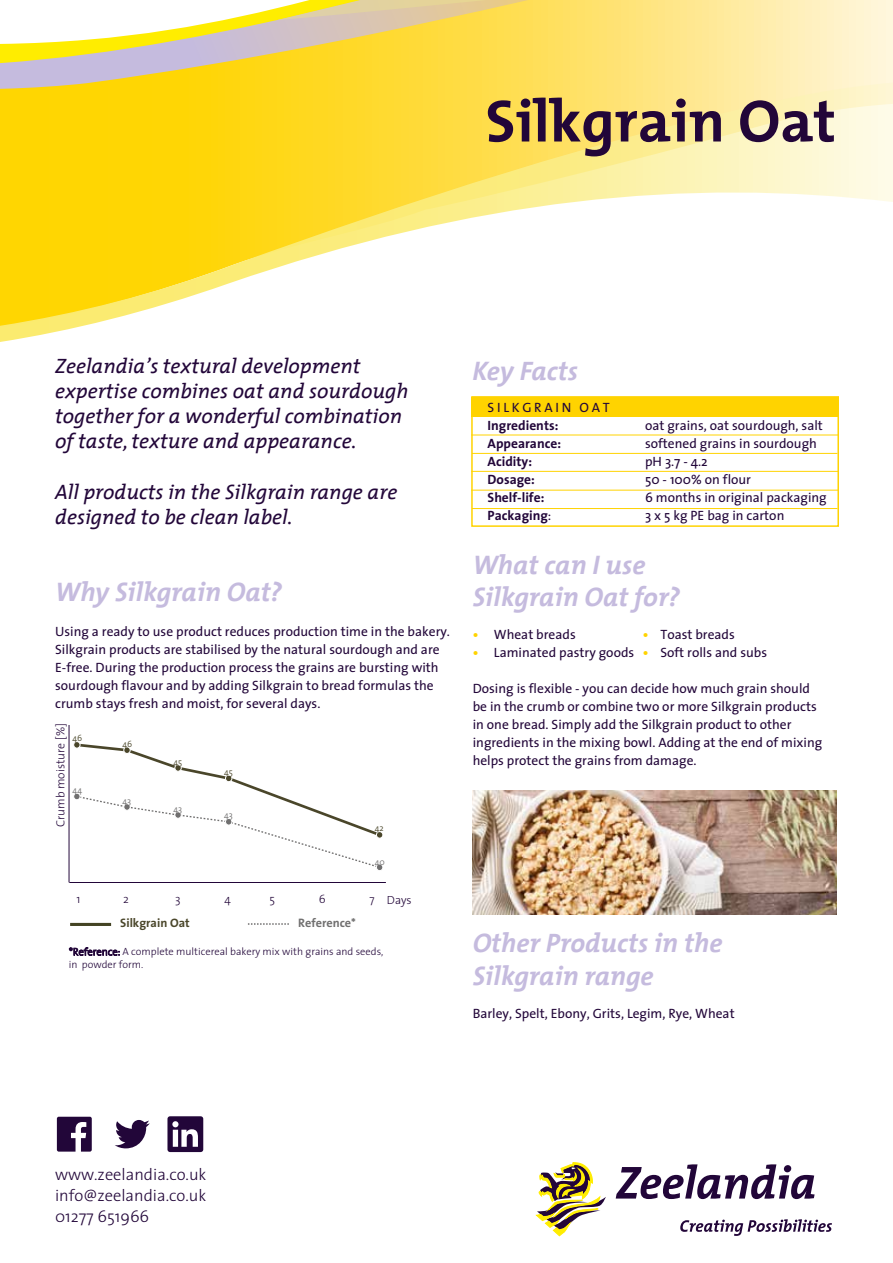
<style>
.page{position:relative;width:893px;height:1263px;background:#fff}
.page>*{position:absolute;margin:0;border:0;box-sizing:border-box;transform-origin:0 0}
.t1{font:700 60px "The Mix";color:#220639}
.t2{font:italic 700 27px/32.4px "The Mix";color:#c5bbde}
.t3{font:italic 21px/25.2px "The Mix 5";color:#220639}
.t4{font:300 16.5px/21px "The Sans";color:#220639;text-align:justify}
.t5{font:13.5px/18px "The Sans";color:#220639}
.t6{font:700 13.5px "The Sans";color:#220639}
.t7{font:13.5px "The Sans";letter-spacing:.2em;color:#220639}
.t8{font:700 12.3px "The Sans";color:#4a462a}
.t9{font:700 12.3px "The Sans";color:#706f6f}
.t10{font:300 11.85px "The Sans";color:#220639}
.t11{font:300 11.1px "The Sans";color:#220639}
.t12{font:300 10.5px/12.6px "The Sans";color:#220639}
.t13{font:300 8.85px "The Sans";color:#4a462a}
.t14{font:300 8.85px "The Sans";color:#706f6f}
.s1{font-weight:400}
.s2{font-weight:700;color:#ffd300}
</style>
<div class="page">
<svg style="left:528px;top:0;width:365px;height:83px;background:#fee998"></svg>
<svg style="left:0;top:83px;width:893px;height:259px"></svg>
<svg style="left:0;top:0;width:528px;height:89px;background:#f6d548"></svg>
<svg style="left:0;top:0;width:490px;height:73px"></svg>
<svg style="left:115px;top:1120px;width:35px;height:28px"></svg>
<svg style="left:167px;top:1116px;width:36px;height:36px"></svg>
<svg style="left:57px;top:1117px;width:35px;height:34px"></svg>
<svg style="left:616px;top:1164px;width:199px;height:35px"></svg>
<svg style="left:536px;top:1162px;width:70px;height:74px"></svg>
<svg style="left:680px;top:1219px;width:152px;height:17px"></svg>
<div style="left:471px;top:396px;width:368px;height:131px;border:2px solid #ffd300"></div>
<div style="left:472px;top:397px;width:367px;height:20px;background:#ffd300"></div>
<img style="left:472px;top:790px;width:364px;height:124px">
<hr style="left:471px;top:471px;width:368px;height:1px;background:#ffd300">
<hr style="left:471px;top:490px;width:368px;height:1px;background:#ffd300">
<hr style="left:471px;top:435px;width:368px;height:1px;background:#ffd300">
<hr style="left:472px;top:508px;width:365px;height:1px;background:#ffd300">
<hr style="left:472px;top:453px;width:365px;height:1px;background:#ffd300">
<hr style="left:70px;top:923px;width:41px;height:3px;background:#444424">
<svg style="left:248px;top:923px;width:41px;height:2px"></svg>
<hr style="left:69px;top:725px;width:1px;height:157px;background:#220639">
<hr style="left:69px;top:882px;width:317px;height:1px;background:#220639">
<div style="left:73px;top:741px;width:8px;height:7px;border:1px solid #fff;border-radius:50%"></div>
<div style="left:73px;top:793px;width:8px;height:7px;border:1px solid #fff;border-radius:50%"></div>
<svg style="left:74px;top:742px;width:309px;height:125px"></svg>
<div style="left:174px;top:811px;width:8px;height:8px;border:1px solid #fff;border-radius:50%"></div>
<div style="left:225px;top:818px;width:7px;height:7px;background:#706f6f;border-radius:50%"></div>
<div style="left:225px;top:818px;width:7px;height:7px;border:1px solid #fff;border-radius:50%"></div>
<div style="left:376px;top:864px;width:7px;height:7px;background:#706f6f;border-radius:50%"></div>
<div style="left:376px;top:864px;width:7px;height:7px;border:1px solid #fff;border-radius:50%"></div>
<svg style="left:69px;top:947px;width:51px;height:9px"></svg>
<h1 class="t1" style="left:485px;top:71px;width:352px">Silkgrain Oat</h1>
<h3 class="t3" style="left:55px;top:352px;width:355px">Zeelandia’s textural development expertise combines oat and sourdough together for a wonderful combination of taste, texture and appearance.</h3>
<h3 class="t3" style="left:55px;top:478px;width:344px">All products in the Silkgrain range are designed to be clean label.</h3>
<h2 class="t2" style="left:55px;top:575px;width:228px">Why Silkgrain Oat?</h2>
<p class="t5" style="left:55px;top:622px;width:396px">Using a ready to use product reduces production time in the bakery.<br>Silkgrain products are stabilised by the natural sourdough and are E-free. During the production process the grains are bursting with sourdough flavour and by adding Silkgrain to bread formulas the crumb stays fresh and moist, for several days.</p>
<p class="t10" style="left:51px;top:827px;width:105px;rotate:-90deg">Crumb moisture [%]</p>
<p class="t13" style="left:73px;top:731px;width:11px">46</p>
<p class="t14" style="left:73px;top:783px;width:11px">44</p>
<p class="t13" style="left:123px;top:737px;width:11px">46</p>
<p class="t14" style="left:123px;top:793px;width:10px">43</p>
<p class="t13" style="left:173px;top:755px;width:10px">45</p>
<p class="t14" style="left:174px;top:801px;width:10px">43</p>
<p class="t13" style="left:224px;top:765px;width:10px">45</p>
<p class="t14" style="left:224px;top:808px;width:10px">43</p>
<p class="t13" style="left:375px;top:821px;width:10px">42</p>
<p class="t14" style="left:375px;top:854px;width:12px">40</p>
<p class="t10" style="left:76px;top:889px;width:5px">1</p>
<p class="t10" style="left:123px;top:889px;width:7px">2</p>
<p class="t10" style="left:175px;top:889px;width:7px">3</p>
<p class="t10" style="left:225px;top:889px;width:8px">4</p>
<p class="t10" style="left:269px;top:889px;width:7px">5</p>
<p class="t10" style="left:319px;top:889px;width:8px">6</p>
<p class="t11" style="left:370px;top:890px;width:7px">7</p>
<p class="t8" style="left:120px;top:912px;width:71px">Silkgrain Oat</p>
<p class="t9" style="left:298px;top:912px;width:59px">Reference*</p>
<p class="t10" style="left:387px;top:890px;width:26px">Days</p>
<p class="t12" style="left:69px;top:945px;width:316px">*Reference: A complete multicereal bakery mix with grains and seeds, in powder form.</p>
<h2 class="t2" style="left:472px;top:354px;width:107px">Key Facts</h2>
<p class="t7" style="left:488px;top:396px;width:124px">SILKGRAIN OAT</p>
<p class="t6" style="left:488px;top:414px;width:72px">Ingredients:</p>
<p class="t5" style="left:645px;top:416px;width:179px">oat grains, oat sourdough, salt</p>
<p class="t6" style="left:488px;top:432px;width:75px">Appearance:</p>
<p class="t5" style="left:645px;top:434px;width:173px">softened grains in sourdough</p>
<p class="t6" style="left:488px;top:450px;width:46px">Acidity:</p>
<p class="t5" style="left:645px;top:452px;width:64px">pH 3.7 - 4.2</p>
<p class="t6" style="left:488px;top:468px;width:49px">Dosage:</p>
<p class="t5" style="left:645px;top:470px;width:107px">50 - 100% on flour</p>
<p class="t6" style="left:488px;top:486px;width:58px">Shelf-life:</p>
<p class="t5" style="left:645px;top:488px;width:183px">6 months in original packaging</p>
<p class="t6" style="left:488px;top:504px;width:65px">Packaging<span class="s1">:</span></p>
<p class="t5" style="left:645px;top:506px;width:141px">3 x 5 kg PE bag in carton</p>
<h2 class="t2" style="left:473px;top:547px;width:209px">What can I use<br>Silkgrain Oat for?</h2>
<p class="t5" style="left:473px;top:625px;width:105px"><span class="s2">•</span> Wheat breads</p>
<p class="t5" style="left:643px;top:625px;width:94px"><span class="s2">•</span> Toast breads</p>
<p class="t5" style="left:473px;top:643px;width:296px"><span class="s2">•</span> Laminated pastry goods <span class="s2">•</span> Soft rolls and subs</p>
<p class="t5" style="left:473px;top:679px;width:351px">Dosing is flexible - you can decide how much grain should be in the crumb or combine two or more Silkgrain products in one bread. Simply add the Silkgrain product to other ingredients in the mixing bowl. Adding at the end of mixing helps protect the grains from damage.</p>
<h2 class="t2" style="left:473px;top:926px;width:251px">Other Products in the<br>Silkgrain range</h2>
<p class="t5" style="left:473px;top:1004px;width:263px">Barley, Spelt, Ebony, Grits, Legim, Rye, Wheat</p>
<p class="t4" style="left:55px;top:1163px;width:153px">www.zeelandia.co.uk info@zeelandia.co.uk 01277 651966</p>
</div>
